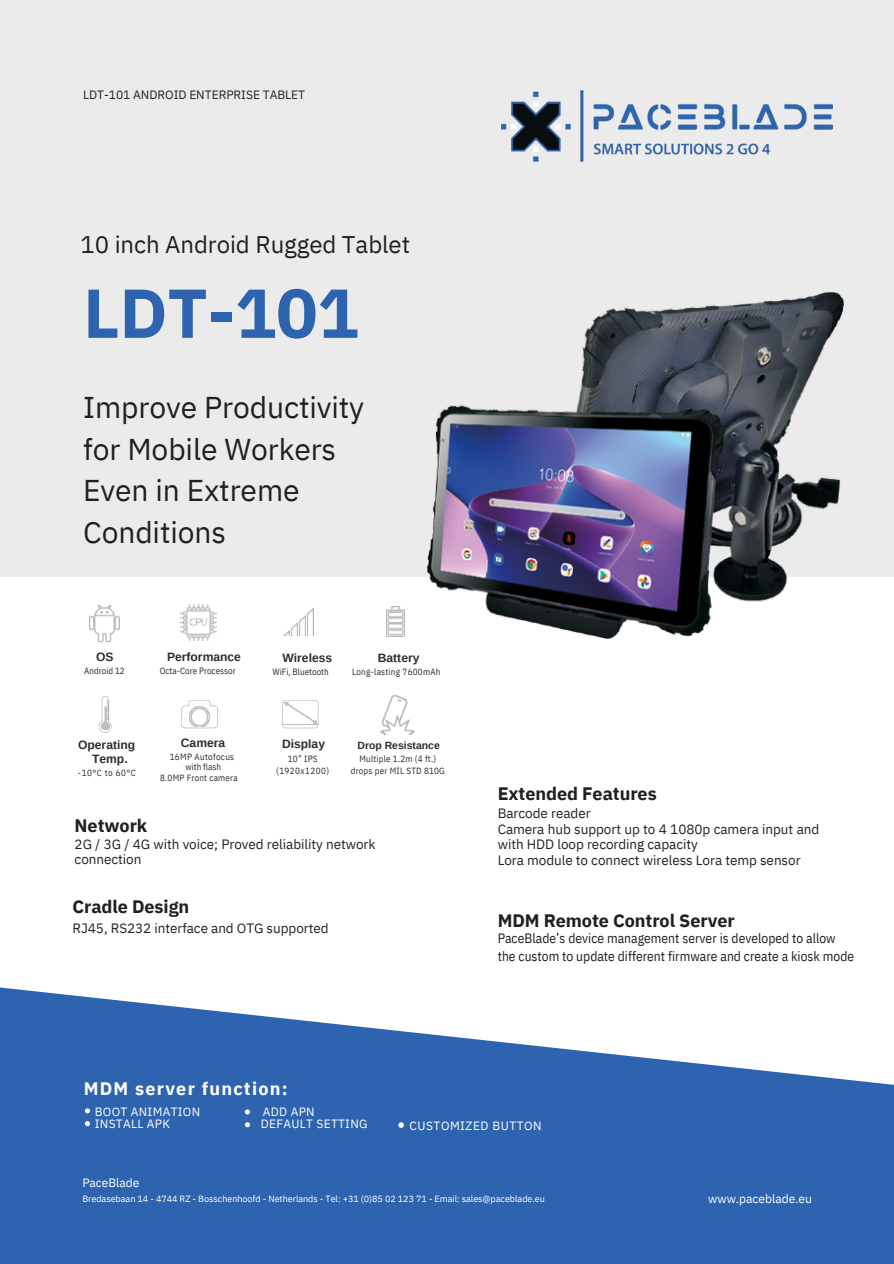
<style>
.page{position:relative;width:894px;height:1264px;background:#fff}
.page>*{position:absolute;margin:0;border:0;box-sizing:border-box;transform-origin:0 0}
.t1{font:700 69px "IBM Plex Sans";letter-spacing:-.005em;color:#2e64af}
.t2{font:30px/41.7px "IBM Plex Sans";letter-spacing:-.005em;color:#231f20}
.t3{font:24px "IBM Plex Sans";letter-spacing:-.005em;color:#231f20}
.t4{font:700 18px "IBM Plex Sans";letter-spacing:-.005em;color:#231f20}
.t5{font:700 18px "IBM Plex Sans";letter-spacing:.07em;color:#fff}
.t6{font:13.5px/15.8px "IBM Plex Sans";letter-spacing:-.005em;color:#231f20}
.t7{font:13.5px/18px "IBM Plex Sans Cond";color:#231f20}
.t8{font:12px "IBM Plex Sans";letter-spacing:.025em;color:#fff}
.t9{font:700 12px/13.5px "Arimo";color:#2c2d2e;text-align:center}
.t10{font:12px "IBM Plex Sans";letter-spacing:-.005em;color:#231f20}
.t11{font:12px "IBM Plex Sans";letter-spacing:-.005em;color:#fff}
.t12{font:700 10.5px "Arimo";color:#2c2d2e}
.t13{font:9px/10.2px "IBM Plex Sans Cond";letter-spacing:.025em;color:#2c2d2e;text-align:center}
.t14{font:9px "IBM Plex Sans";letter-spacing:-.005em;color:#fff}
.t15{font:9px "IBM Plex Sans Cond";color:#2c2d2e}
.t16{font:9px/12px "IBM Plex Sans Cond";letter-spacing:.05em;color:#2c2d2e;text-align:center}
</style>
<div class="page">
<div style="left:0;top:0;width:893px;height:576px;background:#ebebec"></div>
<svg style="left:0;top:987px;width:893px;height:276px;fill:#2e64af"></svg>
<img style="left:181px;top:605px;width:36px;height:36px">
<img style="left:89px;top:605px;width:30px;height:36px">
<img style="left:386px;top:606px;width:18px;height:30px">
<img style="left:283px;top:608px;width:31px;height:28px">
<svg style="left:99px;top:696px;width:13px;height:37px"></svg>
<img style="left:101px;top:700px;width:8px;height:29px">
<svg style="left:282px;top:700px;width:36px;height:28px"></svg>
<img style="left:284px;top:702px;width:33px;height:21px">
<hr style="left:282px;top:724px;width:36px;height:1px;background:#bbbcbe">
<svg style="left:181px;top:700px;width:37px;height:28px"></svg>
<img style="left:189px;top:707px;width:20px;height:19px">
<img style="left:380px;top:695px;width:34px;height:39px">
<svg style="left:85px;top:1108px;width:5px;height:5px"></svg>
<svg style="left:85px;top:1121px;width:5px;height:5px"></svg>
<svg style="left:245px;top:1109px;width:5px;height:5px"></svg>
<svg style="left:245px;top:1122px;width:5px;height:5px"></svg>
<svg style="left:398px;top:1122px;width:6px;height:5px"></svg>
<img style="left:427px;top:293px;width:416px;height:345px">
<img style="left:501px;top:91px;width:330px;height:71px">
<p class="t10" style="left:83px;top:86px;width:223px">LDT-101 ANDROID ENTERPRISE TABLET</p>
<h3 class="t3" style="left:80px;top:228px;width:331px">10 inch Android Rugged Tablet</h3>
<h1 class="t1" style="left:83px;top:267px;width:277px">LDT-101</h1>
<h2 class="t2" style="left:83px;top:386px;width:282px">Improve Productivity for Mobile Workers<br>Even in Extreme<br>Conditions</h2>
<p class="t9" style="left:96px;top:650px;width:19px">OS</p>
<p class="t15" style="left:84px;top:665px;width:42px">Android 12</p>
<p class="t9" style="left:167px;top:650px;width:75px">Performance</p>
<p class="t15" style="left:160px;top:665px;width:77px">Octa-Core Processor</p>
<p class="t9" style="left:282px;top:651px;width:51px">Wireless</p>
<p class="t9" style="left:378px;top:651px;width:43px">Battery</p>
<p class="t15" style="left:272px;top:665px;width:58px">WiFi, Bluetooth</p>
<p class="t13" style="left:352px;top:666px;width:90px">Long-lasting 7600mAh</p>
<p class="t9" style="left:78px;top:738px;width:58px">Operating<br>Temp.</p>
<p class="t13" style="left:78px;top:767px;width:59px">-10°C to 60°C</p>
<p class="t9" style="left:181px;top:736px;width:46px">Camera</p>
<p class="t9" style="left:282px;top:737px;width:44px">Display</p>
<p class="t13" style="left:170px;top:751px;width:66px">16MP Autofocus with flash</p>
<p class="t13" style="left:160px;top:772px;width:79px">8.0MP Front camera</p>
<p class="t16" style="left:276px;top:752px;width:54px">10” IPS (1920x1200)</p>
<h3 class="t4" style="left:75px;top:813px;width:74px">Network</h3>
<p class="t12" style="left:357px;top:739px;width:84px">Drop Resistance</p>
<p class="t13" style="left:350px;top:752px;width:96px;line-height:12px">Multiple 1.2m (4 ft.) drops per MIL STD 810G</p>
<p class="t6" style="left:75px;top:835px;width:302px">2G / 3G / 4G with voice; Proved reliability network connection</p>
<h3 class="t4" style="left:72px;top:895px;width:118px">Cradle Design</h3>
<p class="t6" style="left:72px;top:919px;width:257px">RJ45, RS232 interface and OTG supported</p>
<h3 class="t5" style="left:84px;top:1076px;width:205px">MDM server function:</h3>
<h3 class="t4" style="left:497px;top:781px;width:160px">Extended Features</h3>
<p class="t6" style="left:497px;top:805px;width:323px">Barcode reader<br>Camera hub support up to 4 1080p camera input and with HDD loop recording capacity<br>Lora module to connect wireless Lora temp sensor</p>
<h3 class="t4" style="left:497px;top:908px;width:238px">MDM Remote Control Server</h3>
<p class="t7" style="left:497px;top:929px;width:358px">PaceBlade’s device management server is developed to allow the custom to update different firmware and create a kiosk mode</p>
<p class="t8" style="left:95px;top:1103px;width:107px">BOOT ANIMATION</p>
<p class="t8" style="left:263px;top:1103px;width:53px">ADD APN</p>
<p class="t8" style="left:95px;top:1116px;width:77px">INSTALL APK</p>
<p class="t8" style="left:261px;top:1116px;width:108px">DEFAULT SETTING</p>
<p class="t8" style="left:409px;top:1117px;width:134px">CUSTOMIZED BUTTON</p>
<p class="t11" style="left:82px;top:1174px;width:58px">PaceBlade</p>
<p class="t14" style="left:82px;top:1192px;width:464px">Bredasebaan 14 - 4744 RZ - Bosschenhoofd - Netherlands - Tel: +31 (0)85 02 123 71 - Email: sales@paceblade.eu</p>
<p class="t11" style="left:708px;top:1190px;width:105px">www.paceblade.eu</p>
</div>
